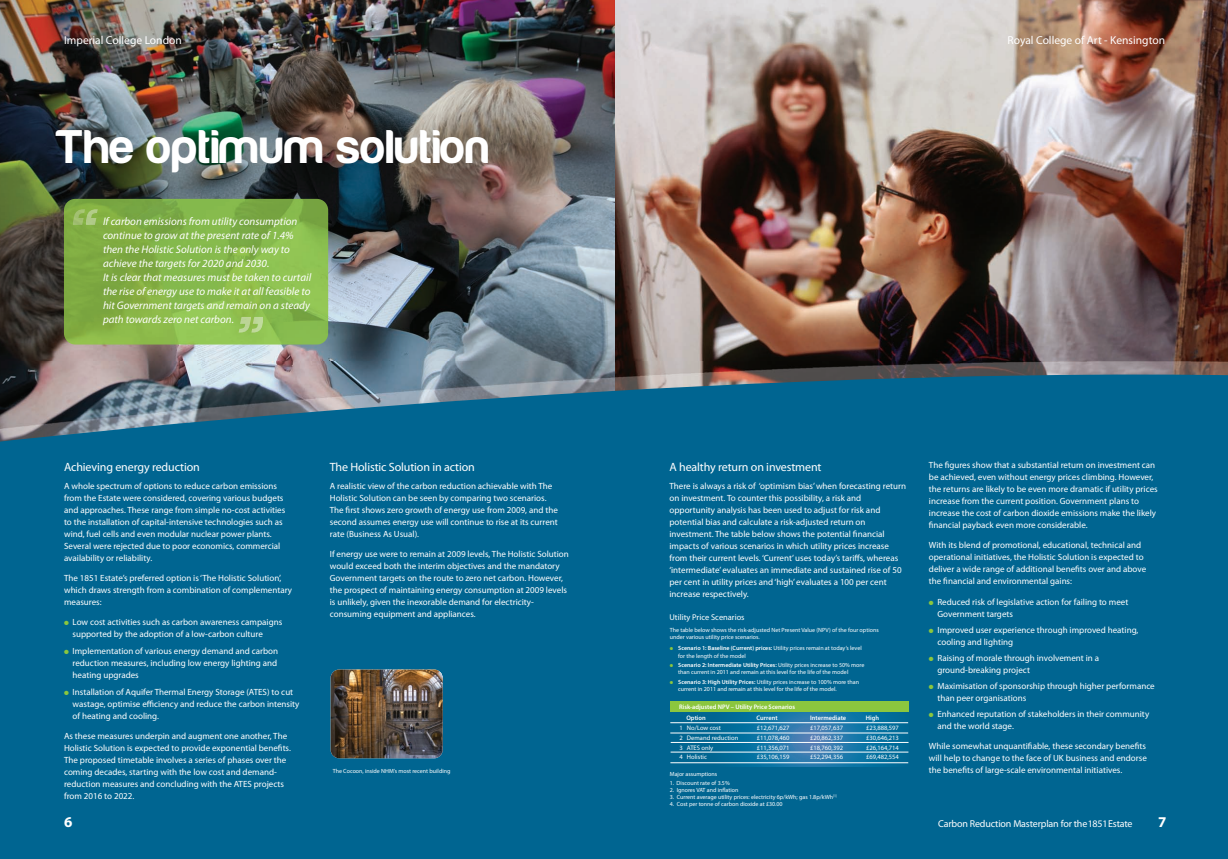
<style>
.page{position:relative;width:1228px;height:859px;background:#fff}
.page>*{position:absolute;margin:0;border:0;box-sizing:border-box;transform-origin:0 0}
.t1{font:700 49px "Harabara";letter-spacing:.02em;color:#fff}
.t2{font:700 15px "Myriad Pro";color:#fff}
.t3{font:12px "Myriad Pro";letter-spacing:-.01em;color:#fff}
.t4{font:11.5px "Myriad Pro";color:#fff}
.t5{font:italic 11px/14px "Myriad Pro";color:#fff}
.t6{font:10px "Myriad Pro";letter-spacing:-.015em;color:#fff}
.t7{font:9px/12px "Myriad Pro";color:#fff}
.t8{font:8.4px "Myriad Pro";color:#fff}
.t9{font:6.5px/9.7px "Myriad Pro";color:#fff;text-align:justify}
.t10{font:600 6.5px "Myriad Pro";color:#fff}
.t11{font:6px/7.4px "Myriad Pro";color:#fff}
.s1{color:#8bc63e}
.s2{font-weight:600}
</style>
<div class="page">
<img style="left:614px;top:0;width:613px;height:362px">
<img style="left:0;top:0;width:614px;height:362px">
<img style="left:614px;top:362px;width:613px;height:13px">
<img style="left:0;top:362px;width:614px;height:13px">
<div style="left:0;top:375px;width:1227px;height:484px;background:#006591"></div>
<svg style="left:664px;top:700px;width:244px;height:68px;fill:#006591"></svg>
<svg style="left:670px;top:713px;width:238px;height:53px"></svg>
<hr style="left:670px;top:733px;width:238px;height:1px;background:#fff">
<hr style="left:670px;top:722px;width:238px;height:1px;background:#fff">
<hr style="left:670px;top:752px;width:238px;height:1px;background:#fff">
<hr style="left:670px;top:763px;width:238px;height:1px;background:#fff">
<hr style="left:670px;top:742px;width:238px;height:1px;background:#fff">
<div style="left:670px;top:702px;width:238px;height:10px;background:#8bc63e"></div>
<img style="left:64px;top:199px;width:264px;height:146px">
<img style="left:73px;top:209px;width:25px;height:16px">
<img style="left:239px;top:317px;width:24px;height:16px">
<img style="left:330px;top:669px;width:112px;height:89px;border-radius:9px">
<p class="t4" style="left:64px;top:36px;width:119px">Imperial College London</p>
<p class="t4" style="left:1007px;top:36px;width:159px">Royal College of Art - Kensington</p>
<h1 class="t1" style="left:56px;top:130px;width:435px">The optimum solution</h1>
<p class="t5" style="left:103px;top:215px;width:210px">If carbon emissions from utility consumption continue to grow at the present rate of 1.4% then the Holistic Solution is the only way to achieve the targets for 2020 and 2030.<br>It is clear that measures must be taken to curtail the rise of energy use to make it at all feasible to hit Government targets and remain on a steady path towards zero net carbon.</p>
<h3 class="t3" style="left:64px;top:462px;width:137px">Achieving energy reduction</h3>
<p class="t7" style="left:64px;top:480px;width:223px">A whole spectrum of options to reduce carbon emissions from the Estate were considered, covering various budgets and approaches. These range from simple no-cost activities to the installation of capital-intensive technologies such as wind, fuel cells and even modular nuclear power plants.<br>Several were rejected due to poor economics, commercial availability or reliability.</p>
<p class="t7" style="left:64px;top:572px;width:230px">The 1851 Estate’s preferred option is ‘The Holistic Solution’, which draws strength from a combination of complementary measures:</p>
<p class="t7" style="left:73px;top:616px;width:211px;text-indent:-9px"><span class="s1">●</span> Low cost activities such as carbon awareness campaigns supported by the adoption of a low-carbon culture</p>
<p class="t7" style="left:73px;top:645px;width:207px;text-align:justify;text-indent:-9px"><span class="s1">●</span> Implementation of various energy demand and carbon reduction measures, including low energy lighting and heating upgrades</p>
<p class="t7" style="left:73px;top:686px;width:228px;text-indent:-9px"><span class="s1">●</span> Installation of Aquifer Thermal Energy Storage (ATES) to cut wastage, optimise efficiency and reduce the carbon intensity of heating and cooling.</p>
<p class="t7" style="left:64px;top:730px;width:228px">As these measures underpin and augment one another, The Holistic Solution is expected to provide exponential benefits.<br>The proposed timetable involves a series of phases over the coming decades, starting with the low cost and demand&shy;reduction measures and concluding with the ATES projects from 2016 to 2022.</p>
<h3 class="t3" style="left:330px;top:462px;width:146px">The Holistic Solution in action</h3>
<p class="t7" style="left:330px;top:481px;width:229px">A realistic view of the carbon reduction achievable with The Holistic Solution can be seen by comparing two scenarios.<br>The first shows zero growth of energy use from 2009, and the second assumes energy use will continue to rise at its current rate (Business As Usual).</p>
<p class="t7" style="left:330px;top:549px;width:240px">If energy use were to remain at 2009 levels, The Holistic Solution would exceed both the interim objectives and the mandatory Government targets on the route to zero net carbon. However, the prospect of maintaining energy consumption at 2009 levels is unlikely, given the inexorable demand for electricity&shy;consuming equipment and appliances.</p>
<p class="t11" style="left:333px;top:767px;width:119px">The Cocoon, inside NHM’s most recent building</p>
<h3 class="t3" style="left:669px;top:462px;width:154px">A healthy return on investment</h3>
<p class="t7" style="left:669px;top:481px;width:238px">There is always a risk of ‘optimism bias’ when forecasting return on investment. To counter this possibility, a risk and opportunity analysis has been used to adjust for risk and potential bias and calculate a risk-adjusted return on investment. The table below shows the potential financial impacts of various scenarios in which utility prices increase from their current levels. ‘Current’ uses today’s tariffs, whereas ‘intermediate’ evaluates an immediate and sustained rise of 50 per cent in utility prices and ‘high’ evaluates a 100 per cent increase respectively.</p>
<p class="t8" style="left:669px;top:614px;width:77px">Utility Price Scenarios</p>
<p class="t11" style="left:669px;top:627px;width:210px">The table below shows the risk-adjusted Net Present Value (NPV) of the four options under various utility price scenarios.</p>
<p class="t11" style="left:678px;top:645px;width:185px;text-indent:-9px"><span class="s1">●</span> <span class="s2">Scenario 1: Baseline (Current) prices:</span> Utility prices remain at today’s level for the length of the model</p>
<p class="t11" style="left:678px;top:662px;width:188px;text-indent:-9px"><span class="s1">●</span> <span class="s2">Scenario 2: Intermediate Utility Prices:</span> Utility prices increase to 50% more than current in 2011 and remain at this level for the life of the model</p>
<p class="t11" style="left:678px;top:678px;width:182px;text-indent:-9px"><span class="s1">●</span> <span class="s2">Scenario 3: High Utility Prices:</span> Utility prices increase to 100% more than current in 2011 and remain at this level for the life of the model.</p>
<p class="t10" style="left:679px;top:704px;width:118px">Risk-adjusted NPV – Utility Price Scenarios</p>
<p class="t10" style="left:686px;top:715px;width:21px">Option</p>
<p class="t10" style="left:756px;top:715px;width:23px">Current</p>
<p class="t10" style="left:810px;top:715px;width:37px">Intermediate</p>
<p class="t10" style="left:865px;top:715px;width:15px">High</p>
<p class="t9" style="left:679px;top:723px;width:60px;text-align:left">1 No/Low cost<br>2 Demand reduction<br>3 ATES only<br>4 Holistic</p>
<p class="t9" style="left:756px;top:723px;width:34px">£12,671,627 £11,078,460 £11,356,071 £35,106,159</p>
<p class="t9" style="left:810px;top:723px;width:34px">£17,057,637 £20,862,337 £18,760,392 £52,294,356</p>
<p class="t9" style="left:866px;top:723px;width:34px">£23,888,597 £30,646,213 £26,164,714 £69,482,554</p>
<p class="t11" style="left:669px;top:770px;width:49px">Major assumptions</p>
<p class="t11" style="left:669px;top:779px;width:61px">1. Discount rate of 3.5%</p>
<p class="t11" style="left:669px;top:786px;width:70px">2. Ignores VAT and inflation</p>
<p class="t11" style="left:669px;top:793px;width:169px">3. Current average utility prices: electricity 6p/kWh; gas 1.8p/kWh<sup>[1]</sup></p>
<p class="t11" style="left:669px;top:800px;width:114px">4. Cost per tonne of carbon dioxide at £30.00</p>
<p class="t7" style="left:928px;top:460px;width:230px">The figures show that a substantial return on investment can be achieved, even without energy prices climbing. However, the returns are likely to be even more dramatic if utility prices increase from the current position. Government plans to increase the cost of carbon dioxide emissions make the likely financial payback even more considerable.</p>
<p class="t7" style="left:928px;top:540px;width:219px">With its blend of promotional, educational, technical and operational initiatives, the Holistic Solution is expected to deliver a wide range of additional benefits over and above the financial and environmental gains:</p>
<p class="t7" style="left:937px;top:596px;width:192px;text-indent:-9px"><span class="s1">●</span> Reduced risk of legislative action for failing to meet<br>Government targets</p>
<p class="t7" style="left:937px;top:624px;width:202px;text-indent:-9px"><span class="s1">●</span> Improved user experience through improved heating, cooling and lighting</p>
<p class="t7" style="left:937px;top:652px;width:163px;text-indent:-9px"><span class="s1">●</span> Raising of morale through involvement in a ground-breaking project</p>
<p class="t7" style="left:937px;top:680px;width:219px;text-indent:-9px"><span class="s1">●</span> Maximisation of sponsorship through higher performance than peer organisations</p>
<p class="t7" style="left:937px;top:708px;width:213px;text-indent:-9px"><span class="s1">●</span> Enhanced reputation of stakeholders in their community and the world stage.</p>
<p class="t7" style="left:928px;top:740px;width:219px;text-align:justify">While somewhat unquantifiable, these secondary benefits will help to change to the face of UK business and endorse the benefits of large-scale environmental initiatives.</p>
<h2 class="t2" style="left:64px;top:816px;width:10px">6</h2>
<p class="t6" style="left:938px;top:820px;width:196px">Carbon Reduction Masterplan for the1851Estate</p>
<h2 class="t2" style="left:1158px;top:816px;width:10px">7</h2>
</div>
